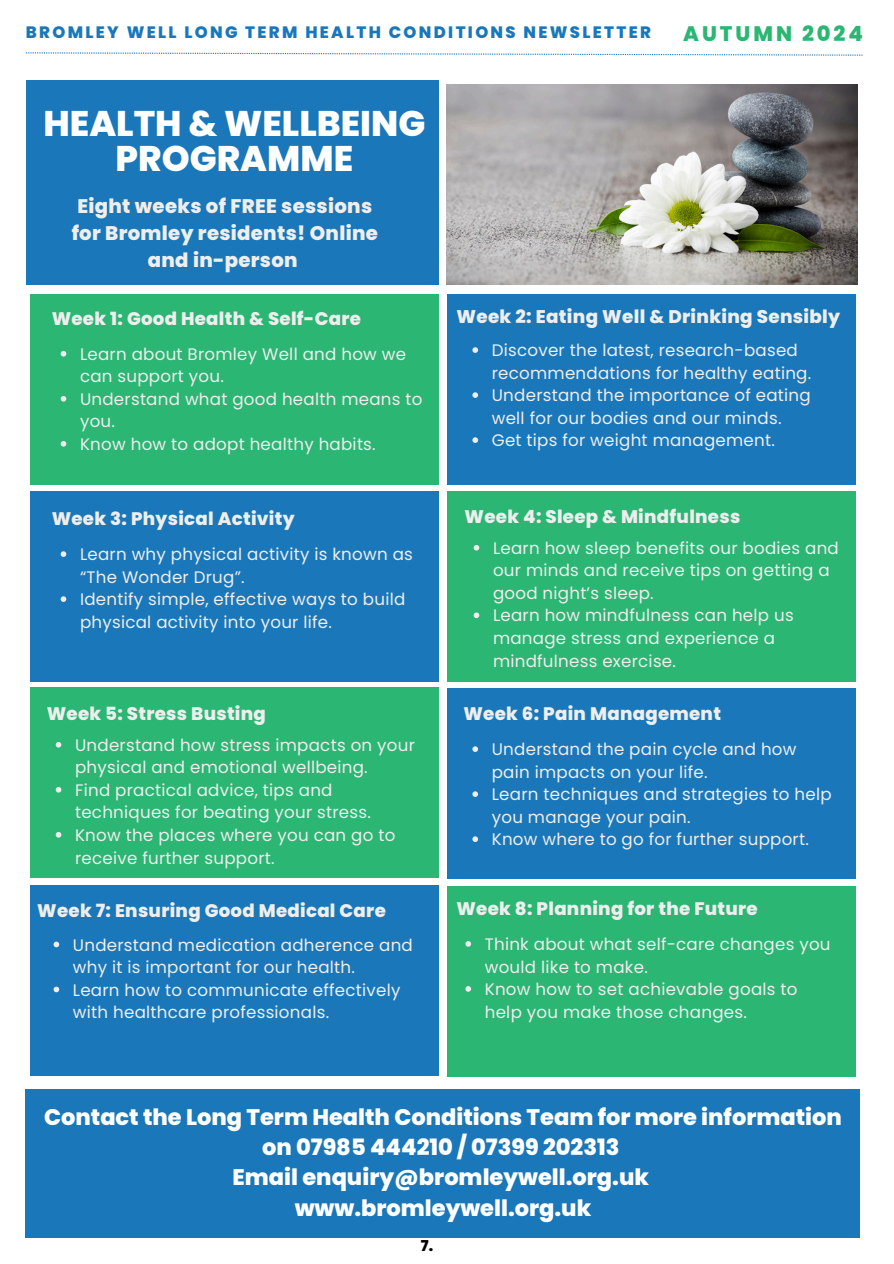
<style>
.page{position:relative;width:894px;height:1264px;background:#fff}
.page>*{position:absolute;margin:0;border:0;box-sizing:border-box;transform-origin:0 0}
.t1{font:800 35.55px/34.8px "Poppins";color:#fff;text-align:center}
.t2{font:800 22.5px/30.3px "Poppins";color:#fff;text-align:center}
.t3{font:800 21px "Poppins";letter-spacing:.14em;color:#2bb673}
.t4{font:800 19.65px/27px "Poppins";letter-spacing:.015em;color:#eee;text-align:center}
.t5{font:800 18.3px "Poppins";letter-spacing:.015em;color:#eee}
.t6{font:800 18.15px "Poppins";letter-spacing:.015em;color:#eee}
.t7{font:16.65px/22.5px "Poppins";letter-spacing:.015em;color:#eee}
.t8{font:800 16.5px "Poppins";letter-spacing:.14em;color:#1a78ba}
.t9{font:800 15px "Poppins";color:#000}
</style>
<div class="page">
<svg style="left:26px;top:52px;width:836px;height:4px"></svg>
<div style="left:26px;top:81px;width:412px;height:204px;background:#1a78ba"></div>
<div style="left:26px;top:1088px;width:833px;height:149px;background:#1a78ba"></div>
<div style="left:30px;top:294px;width:408px;height:190px;background:#2bb673"></div>
<div style="left:30px;top:491px;width:408px;height:190px;background:#1a78ba"></div>
<div style="left:30px;top:687px;width:408px;height:190px;background:#2bb673"></div>
<div style="left:30px;top:885px;width:408px;height:190px;background:#1a78ba"></div>
<div style="left:446px;top:295px;width:409px;height:190px;background:#1a78ba"></div>
<div style="left:446px;top:492px;width:409px;height:190px;background:#2bb673"></div>
<div style="left:446px;top:688px;width:409px;height:190px;background:#1a78ba"></div>
<div style="left:446px;top:886px;width:409px;height:190px;background:#2bb673"></div>
<img style="left:446px;top:84px;width:411px;height:201px">
<svg style="left:61px;top:351px;width:5px;height:5px"></svg>
<svg style="left:61px;top:396px;width:5px;height:5px"></svg>
<svg style="left:61px;top:441px;width:5px;height:5px"></svg>
<svg style="left:61px;top:551px;width:5px;height:6px"></svg>
<svg style="left:61px;top:596px;width:5px;height:6px"></svg>
<svg style="left:473px;top:545px;width:6px;height:5px"></svg>
<svg style="left:473px;top:612px;width:6px;height:6px"></svg>
<svg style="left:56px;top:742px;width:5px;height:5px"></svg>
<svg style="left:56px;top:787px;width:5px;height:5px"></svg>
<svg style="left:56px;top:832px;width:5px;height:5px"></svg>
<svg style="left:472px;top:746px;width:6px;height:6px"></svg>
<svg style="left:472px;top:791px;width:6px;height:6px"></svg>
<svg style="left:472px;top:836px;width:6px;height:6px"></svg>
<svg style="left:54px;top:941px;width:5px;height:6px"></svg>
<svg style="left:54px;top:986px;width:5px;height:6px"></svg>
<svg style="left:465px;top:941px;width:6px;height:5px"></svg>
<svg style="left:465px;top:986px;width:6px;height:5px"></svg>
<svg style="left:472px;top:347px;width:6px;height:6px"></svg>
<svg style="left:472px;top:392px;width:6px;height:6px"></svg>
<svg style="left:472px;top:437px;width:6px;height:6px"></svg>
<p class="t8" style="left:26px;top:21px;width:626px">BROMLEY WELL LONG TERM HEALTH CONDITIONS NEWSLETTER</p>
<p class="t3" style="left:683px;top:19px;width:181px">AUTUMN 2024</p>
<h1 class="t1" style="left:43px;top:106px;width:383px">HEALTH &amp; WELLBEING<br>PROGRAMME</h1>
<p class="t4" style="left:72px;top:192px;width:308px">Eight weeks of FREE sessions for Bromley residents! Online and in-person</p>
<p class="t6" style="left:52px;top:306px;width:311px">Week 1: Good Health &amp; Self-Care</p>
<p class="t7" style="left:80px;top:343px;width:327px">Learn about Bromley Well and how we can support you.</p>
<p class="t7" style="left:80px;top:388px;width:344px">Understand what good health means to you.</p>
<p class="t7" style="left:80px;top:433px;width:297px">Know how to adopt healthy habits.</p>
<p class="t6" style="left:52px;top:506px;width:244px">Week 3: Physical Activity</p>
<p class="t7" style="left:80px;top:543px;width:334px">Learn why physical activity is known as “The Wonder Drug”.</p>
<p class="t7" style="left:80px;top:588px;width:327px">Identify simple, effective ways to build physical activity into your life.</p>
<h6 class="t6" style="left:47px;top:701px;width:221px">Week 5: Stress Busting</h6>
<p class="t7" style="left:75px;top:734px;width:341px">Understand how stress impacts on your physical and emotional wellbeing.</p>
<p class="t7" style="left:75px;top:779px;width:297px">Find practical advice, tips and techniques for beating your stress.</p>
<p class="t7" style="left:75px;top:824px;width:322px">Know the places where you can go to receive further support.</p>
<p class="t6" style="left:37px;top:897px;width:350px">Week 7: Ensuring Good Medical Care</p>
<p class="t7" style="left:73px;top:933px;width:341px">Understand medication adherence and why it is important for our health.</p>
<p class="t7" style="left:73px;top:978px;width:329px">Learn how to communicate effectively with healthcare professionals.</p>
<p class="t5" style="left:456px;top:303px;width:385px">Week 2: Eating Well &amp; Drinking Sensibly</p>
<p class="t7" style="left:491px;top:339px;width:321px">Discover the latest, research-based recommendations for healthy eating.</p>
<h3 class="t7" style="left:491px;top:384px;width:320px">Understand the importance of eating well for our bodies and our minds.</h3>
<p class="t7" style="left:491px;top:429px;width:284px">Get tips for weight management.</p>
<p class="t6" style="left:464px;top:503px;width:277px">Week 4: Sleep &amp; Mindfulness</p>
<p class="t7" style="left:493px;top:537px;width:347px">Learn how sleep benefits our bodies and our minds and receive tips on getting a good night’s sleep.</p>
<p class="t7" style="left:493px;top:604px;width:302px">Learn how mindfulness can help us manage stress and experience a mindfulness exercise.</p>
<p class="t6" style="left:463px;top:701px;width:259px">Week 6: Pain Management</p>
<p class="t7" style="left:491px;top:738px;width:306px">Understand the pain cycle and how pain impacts on your life.</p>
<p class="t7" style="left:491px;top:783px;width:341px">Learn techniques and strategies to help you manage your pain.</p>
<p class="t7" style="left:491px;top:828px;width:318px">Know where to go for further support.</p>
<p class="t6" style="left:456px;top:895px;width:303px">Week 8: Planning for the Future</p>
<p class="t7" style="left:484px;top:933px;width:347px">Think about what self-care changes you would like to make.</p>
<p class="t7" style="left:484px;top:978px;width:314px">Know how to set achievable goals to help you make those changes.</p>
<h2 class="t2" style="left:44px;top:1101px;width:799px">Contact the Long Term Health Conditions Team for more information on 07985 444210 / 07399 202313<br>Email enquiry@bromleywell.org.uk<br>www.bromleywell.org.uk</h2>
<p class="t9" style="left:421px;top:1234px;width:14px">7.</p>
</div>
